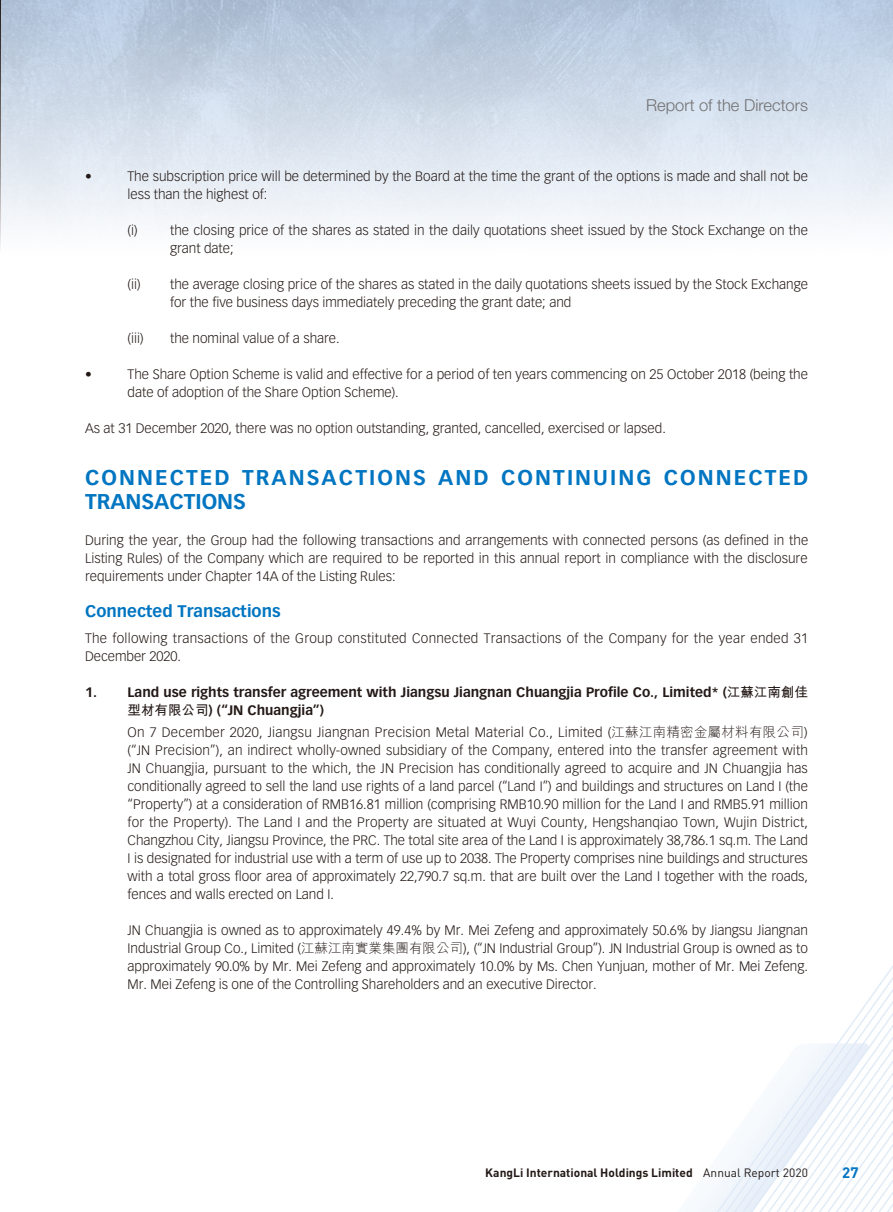
<style>
.page{position:relative;width:893px;height:1212px;background:#fff}
.page>*{position:absolute;margin:0;border:0;box-sizing:border-box;transform-origin:0 0}
.t1{font:700 21px/24px "Vectora LT Std";letter-spacing:.1em;color:#0075c1}
.t2{font:700 16.5px "Vectora LT Std";color:#0075c1}
.t3{font:300 16.5px "Helvetica Neue LT Std";color:#727272}
.t4{font:700 15px "DIN Pro";color:#0075c1}
.t5{font:300 13.5px/18px "Vectora LT Std";color:#231916}
.t6{font:300 13.5px/18px "Vectora LT Std";letter-spacing:.02em;color:#231916}
.t7{font:700 13.5px/18px "Vectora LT Std";color:#231916}
.t8{font:700 12px "DIN Pro";color:#231916}
.s1{font-family:"M Hei HK"}
.s2{font-weight:400}
</style>
<div class="page">
<img style="left:701px;top:966px;width:192px;height:246px">
<img style="left:0;top:0;width:893px;height:247px">
<p class="t3" style="left:646px;top:95px;width:163px">Report of the Directors</p>
<p class="t5" style="left:85px;top:168px;width:8px">•</p>
<p class="t5" style="left:128px;top:168px;width:682px">The subscription price will be determined by the Board at the time the grant of the options is made and shall not be less than the highest of:</p>
<p class="t5" style="left:128px;top:222px;width:12px">(i)</p>
<p class="t5" style="left:170px;top:222px;width:639px">the closing price of the shares as stated in the daily quotations sheet issued by the Stock Exchange on the grant date;</p>
<p class="t5" style="left:170px;top:276px;width:639px;text-indent:-43px">(ii) the average closing price of the shares as stated in the daily quotations sheets issued by the Stock Exchange for the five business days immediately preceding the grant date; and</p>
<p class="t5" style="left:128px;top:330px;width:18px">(iii)</p>
<p class="t5" style="left:170px;top:330px;width:171px">the nominal value of a share.</p>
<p class="t5" style="left:85px;top:366px;width:8px">•</p>
<p class="t5" style="left:128px;top:366px;width:682px">The Share Option Scheme is valid and effective for a period of ten years commencing on 25 October 2018 (being the date of adoption of the Share Option Scheme).</p>
<p class="t5" style="left:85px;top:420px;width:582px">As at 31 December 2020, there was no option outstanding, granted, cancelled, exercised or lapsed.</p>
<h1 class="t1" style="left:85px;top:465px;width:725px">CONNECTED TRANSACTIONS AND CONTINUING CONNECTED<br>TRANSACTIONS</h1>
<p class="t5" style="left:85px;top:531px;width:725px;text-align:justify">During the year, the Group had the following transactions and arrangements with connected persons (as defined in the Listing Rules) of the Company which are required to be reported in this annual report in compliance with the disclosure requirements under Chapter 14A of the Listing Rules:</p>
<p class="t2" style="left:85px;top:601px;width:197px">Connected Transactions</p>
<p class="t6" style="left:85px;top:629px;width:725px">The following transactions of the Group constituted Connected Transactions of the Company for the year ended 31<br>December 2020.</p>
<p class="t7" style="left:128px;top:683px;width:682px;text-indent:-43px">1. Land use rights transfer agreement with Jiangsu Jiangnan Chuangjia Profile Co., Limited* (<span class="s1">江蘇江南創佳型材有限公司</span>) (“JN Chuangjia”)</p>
<p class="t5" style="left:128px;top:724px;width:682px;text-align:justify">On 7 December 2020, Jiangsu Jiangnan Precision Metal Material Co., Limited (<span class="s1">江蘇江南精密金屬材料有限公司</span>) (“JN Precision”), an indirect wholly-owned subsidiary of the Company, entered into the transfer agreement with JN Chuangjia, pursuant to the which, the JN Precision has conditionally agreed to acquire and JN Chuangjia has conditionally agreed to sell the land use rights of a land parcel (“Land I”) and buildings and structures on Land I (the “Property”) at a consideration of RMB16.81 million (comprising RMB10.90 million for the Land I and RMB5.91 million for the Property). The Land I and the Property are situated at Wuyi County, Hengshanqiao Town, Wujin District, Changzhou City, Jiangsu Province, the PRC. The total site area of the Land I is approximately 38,786.1 sq.m. The Land I is designated for industrial use with a term of use up to 2038. The Property comprises nine buildings and structures with a total gross floor area of approximately 22,790.7 sq.m. that are built over the Land I together with the roads, fences and walls erected on Land I.</p>
<p class="t5" style="left:128px;top:922px;width:682px;text-align:justify">JN Chuangjia is owned as to approximately 49.4% by Mr. Mei Zefeng and approximately 50.6% by Jiangsu Jiangnan Industrial Group Co., Limited (<span class="s1">江蘇江南實業集團有限公司</span>), (“JN Industrial Group”). JN Industrial Group is owned as to approximately 90.0% by Mr. Mei Zefeng and approximately 10.0% by Ms. Chen Yunjuan, mother of Mr. Mei Zefeng.<br>Mr. Mei Zefeng is one of the Controlling Shareholders and an executive Director.</p>
<p class="t8" style="left:485px;top:1164px;width:324px">KangLi International Holdings Limited <span class="s2">Annual Report 2020</span></p>
<p class="t4" style="left:842px;top:1162px;width:18px">27</p>
</div>
